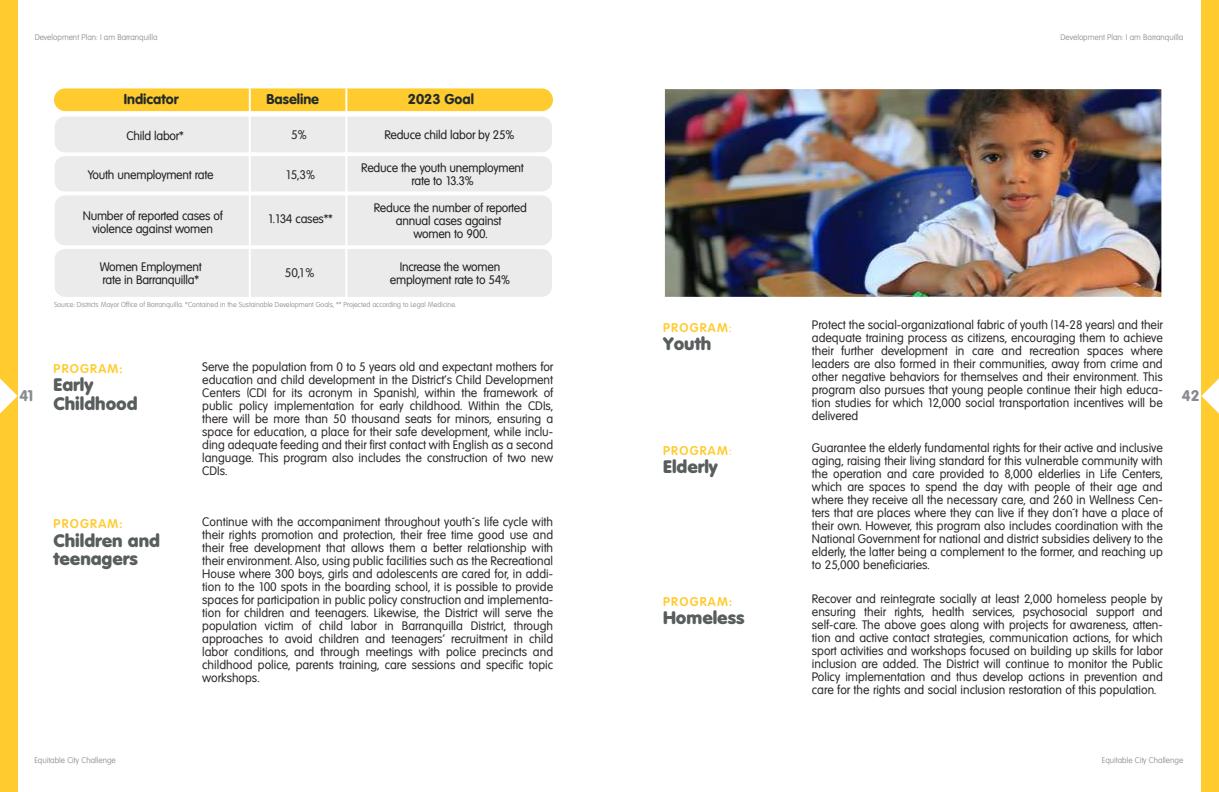
<style>
.page{position:relative;width:1219px;height:792px;background:#fff}
.page>*{position:absolute;margin:0;border:0;box-sizing:border-box;transform-origin:0 0}
.t1{font:800 17.7px/18.2px "Volkswagen Serial";color:#585d5e}
.t2{font:800 15px "Volkswagen Serial";color:#888a8f}
.t3{font:800 13.9px "Volkswagen Serial";color:#232b2c}
.t4{font:700 12.4px "Volkswagen Serial";letter-spacing:.1em;color:#ffcb2e}
.t5{font:12.1px "Volkswagen Serial";color:#2e292a}
.t6{font:12px/13px "Volkswagen Serial";color:#2e292a;text-align:justify}
.t7{font:12px/13px "Volkswagen Serial";letter-spacing:-.02em;color:#241f1f;text-align:center}
.t8{font:300 8px "Volkswagen Serial";color:#888a8f}
.t9{font:300 7px "Volkswagen Serial";color:#888a8f}
.s1{font-weight:400}
</style>
<div class="page">
<img style="left:665px;top:89px;width:496px;height:208px">
<div style="left:54px;top:88px;width:499px;height:23px;background:#ffcb2e;border-radius:11px"></div>
<div style="left:55px;top:117px;width:497px;height:35px;background:#eaebea;border-radius:10px"></div>
<div style="left:55px;top:156px;width:497px;height:35px;background:#eaebea;border-radius:10px"></div>
<div style="left:55px;top:195px;width:497px;height:50px;background:#eaebea;border-radius:10px"></div>
<div style="left:55px;top:249px;width:497px;height:48px;background:#eaebea;border-radius:10px"></div>
<hr style="left:345px;top:88px;width:2px;height:23px;background:#fff">
<hr style="left:249px;top:88px;width:2px;height:23px;background:#fff">
<hr style="left:345px;top:113px;width:2px;height:192px;background:#fff">
<hr style="left:249px;top:113px;width:2px;height:192px;background:#fff">
<div style="left:0;top:0;width:18px;height:792px;background:#ffcb2e"></div>
<div style="left:1201px;top:0;width:18px;height:792px;background:#ffcb2e"></div>
<svg style="left:1201px;top:378px;width:18px;height:36px"></svg>
<svg style="left:0;top:378px;width:18px;height:36px"></svg>
<p class="t8" style="left:35px;top:33px;width:124px">Development Plan: I am Barranquilla</p>
<p class="t8" style="left:1060px;top:33px;width:124px">Development Plan: I am Barranquilla</p>
<p class="t3" style="left:124px;top:91px;width:56px">Indicator</p>
<p class="t3" style="left:266px;top:91px;width:54px">Baseline</p>
<p class="t3" style="left:408px;top:91px;width:68px">2023 Goal</p>
<p class="t7" style="left:126px;top:129px;width:59px">Child labor*</p>
<p class="t7" style="left:88px;top:168px;width:127px">Youth unemployment rate</p>
<p class="t7" style="left:384px;top:129px;width:132px">Reduce child labor by 25%</p>
<p class="t7" style="left:361px;top:161px;width:164px">Reduce the youth unemployment rate to 13.3%</p>
<p class="t5" style="left:291px;top:128px;width:17px">5%</p>
<p class="t5" style="left:285px;top:168px;width:31px">15,3%</p>
<p class="t7" style="left:83px;top:210px;width:142px">Number of reported cases of violence against women</p>
<p class="t7" style="left:268px;top:212px;width:66px">1.134 cases**</p>
<p class="t7" style="left:374px;top:201px;width:155px">Reduce the number of reported annual cases against<br>women to 900.</p>
<p class="t7" style="left:100px;top:260px;width:104px;text-align:left">Women Employment rate in Barranquilla*</p>
<p class="t5" style="left:285px;top:266px;width:31px">50,1%</p>
<p class="t7" style="left:390px;top:260px;width:122px">Increase the women employment rate to 54%</p>
<p class="t9" style="left:54px;top:301px;width:404px">Source: Districts Mayor Office of Barranquilla. *Contained in the Sustainable Development Goals, ** Projected according to Legal Medicine.</p>
<p class="t6" style="left:812px;top:319px;width:352px">Protect the social-organizational fabric of youth (14-28 years) and their adequate training process as citizens, encouraging them to achieve their further development in care and recreation spaces where leaders are also formed in their communities, away from crime and other negative behaviors for themselves and their environment. This program also pursues that young people continue their high educa&shy;tion studies for which 12,000 social transportation incentives will be delivered</p>
<p class="t4" style="left:663px;top:320px;width:70px">PROGRAM<span class="s1">:</span></p>
<h1 class="t1" style="left:663px;top:334px;width:50px">Youth</h1>
<p class="t6" style="left:202px;top:360px;width:352px">Serve the population from 0 to 5 years old and expectant mothers for education and child development in the District's Child Development Centers (CDI for its acronym in Spanish), within the framework of public policy implementation for early childhood. Within the CDIs, there will be more than 50 thousand seats for minors, ensuring a space for education, a place for their safe development, while inclu&shy;ding adequate feeding and their first contact with English as a second language. This program also includes the construction of two new CDIs.</p>
<p class="t4" style="left:53px;top:361px;width:70px">PROGRAM:</p>
<h1 class="t1" style="left:53px;top:376px;width:86px">Early<br>Childhood</h1>
<p class="t2" style="left:19px;top:387px;width:17px">41</p>
<p class="t2" style="left:1182px;top:387px;width:19px">42</p>
<p class="t6" style="left:812px;top:442px;width:352px">Guarantee the elderly fundamental rights for their active and inclusive aging, raising their living standard for this vulnerable community with the operation and care provided to 8,000 elderlies in Life Centers, which are spaces to spend the day with people of their age and where they receive all the necessary care, and 260 in Wellness Cen&shy;ters that are places where they can live if they don´t have a place of their own. However, this program also includes coordination with the National Government for national and district subsidies delivery to the elderly, the latter being a complement to the former, and reaching up to 25,000 beneficiaries.</p>
<p class="t4" style="left:663px;top:443px;width:70px">PROGRAM<span class="s1">:</span></p>
<h1 class="t1" style="left:663px;top:457px;width:56px">Elderly</h1>
<p class="t6" style="left:202px;top:515px;width:352px">Continue with the accompaniment throughout youth´s life cycle with their rights promotion and protection, their free time good use and their free development that allows them a better relationship with their environment. Also, using public facilities such as the Recreational House where 300 boys, girls and adolescents are cared for, in addi&shy;tion to the 100 spots in the boarding school, it is possible to provide spaces for participation in public policy construction and implementa&shy;tion for children and teenagers. Likewise, the District will serve the population victim of child labor in Barranquilla District, through approaches to avoid children and teenagers’ recruitment in child labor conditions, and through meetings with police precincts and childhood police, parents training, care sessions and specific topic workshops.</p>
<p class="t4" style="left:53px;top:516px;width:70px">PROGRAM:</p>
<h1 class="t1" style="left:53px;top:531px;width:108px">Children and teenagers</h1>
<p class="t6" style="left:812px;top:593px;width:352px">Recover and reintegrate socially at least 2,000 homeless people by ensuring their rights, health services, psychosocial support and self-care. The above goes along with projects for awareness, atten&shy;tion and active contact strategies, communication actions, for which sport activities and workshops focused on building up skills for labor inclusion are added. The District will continue to monitor the Public Policy implementation and thus develop actions in prevention and care for the rights and social inclusion restoration of this population.</p>
<p class="t4" style="left:663px;top:594px;width:70px">PROGRAM:</p>
<h1 class="t1" style="left:663px;top:608px;width:83px">Homeless</h1>
<p class="t8" style="left:34px;top:755px;width:83px">Equitable City Challenge</p>
<p class="t8" style="left:1102px;top:755px;width:83px">Equitable City Challenge</p>
</div>
